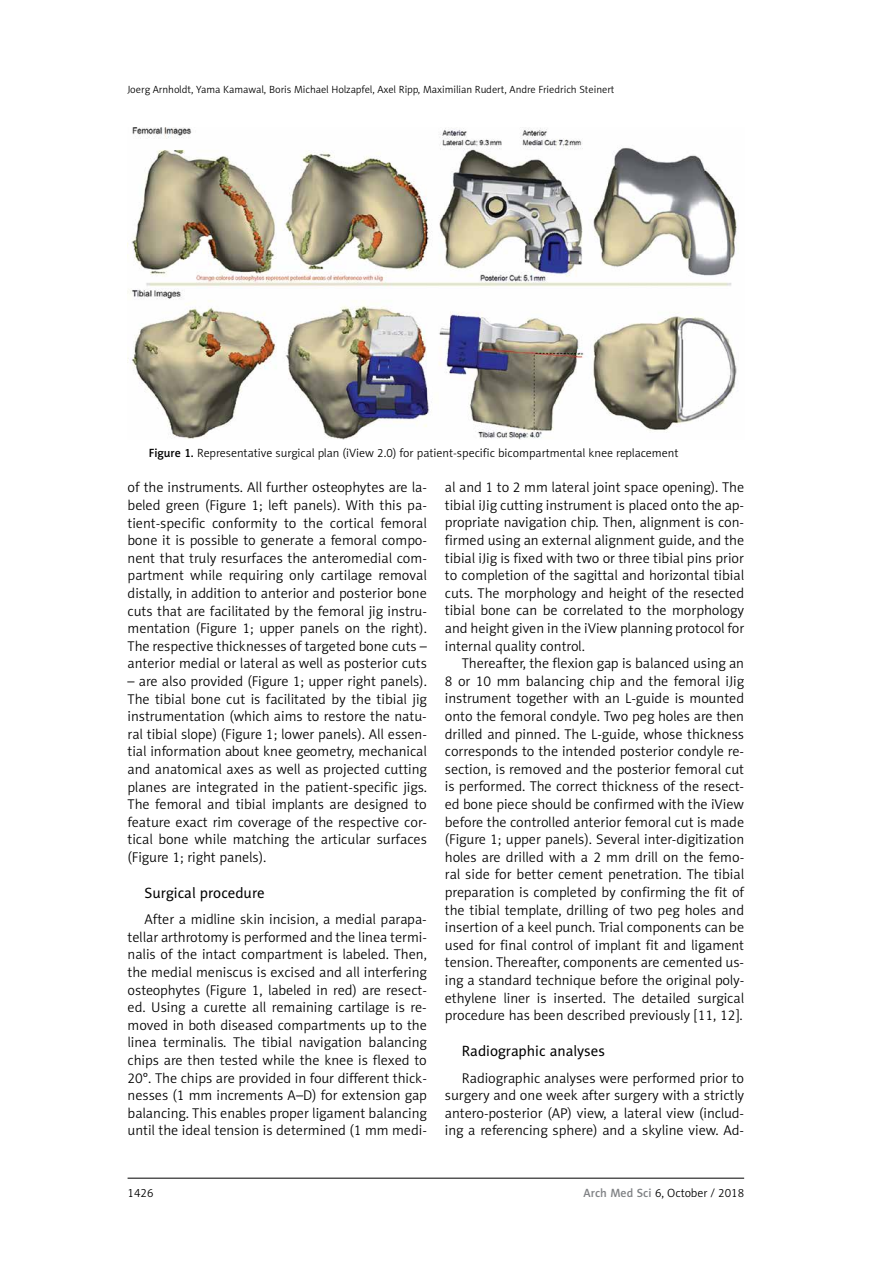
<style>
.page{position:relative;width:893px;height:1263px;background:#fff}
.page>*{position:absolute;margin:0;border:0;box-sizing:border-box;transform-origin:0 0}
.t1{font:15px "Naomi Sans EFN";color:#000}
.t2{font:14.25px/17.5px "Naomi Sans EFN Light";color:#000;text-align:justify}
.t3{font:12px "Naomi Sans EFN Light";color:#000}
.t4{font:10.5px "Naomi Sans EFN Light";color:#000}
.s1{font-family:"Naomi Sans EFN Medium"}
.s2{font-family:"Naomi Sans EFN Medium";color:#808285}
</style>
<div class="page">
<hr style="left:128px;top:1178px;width:616px;height:1px;background:#000">
<img style="left:128px;top:128px;width:609px;height:312px">
<p class="t4" style="left:128px;top:83px;width:488px">Joerg Arnholdt, Yama Kamawal, Boris Michael Holzapfel, Axel Ripp, Maximilian Rudert, Andre Friedrich Steinert</p>
<p class="t3" style="left:149px;top:446px;width:531px"><span class="s1">Figure 1.</span> Representative surgical plan (iView 2.0) for patient-specific bicompartmental knee replacement</p>
<p class="t2" style="left:128px;top:479px;width:301px">of the instruments. All further osteophytes are la&shy;beled green (Figure 1; left panels). With this pa&shy;tient-specific conformity to the cortical femoral bone it is possible to generate a femoral compo&shy;nent that truly resurfaces the anteromedial com&shy;partment while requiring only cartilage removal distally, in addition to anterior and posterior bone cuts that are facilitated by the femoral jig instru&shy;mentation (Figure 1; upper panels on the right).<br>The respective thicknesses of targeted bone cuts – anterior medial or lateral as well as posterior cuts</p>
<p class="t2" style="left:128px;top:672px;width:301px">– are also provided (Figure 1; upper right panels).<br>The tibial bone cut is facilitated by the tibial jig instrumentation (which aims to restore the natu&shy;ral tibial slope) (Figure 1; lower panels). All essen&shy;tial information about knee geometry, mechanical and anatomical axes as well as projected cutting planes are integrated in the patient-specific jigs.<br>The femoral and tibial implants are designed to feature exact rim coverage of the respective cor&shy;tical bone while matching the articular surfaces (Figure 1; right panels).</p>
<p class="t1" style="left:145px;top:884px;width:122px">Surgical procedure</p>
<p class="t2" style="left:128px;top:910px;width:301px;text-indent:17px">After a midline skin incision, a medial parapa&shy;tellar arthrotomy is performed and the linea termi&shy;nalis of the intact compartment is labeled. Then, the medial meniscus is excised and all interfering osteophytes (Figure 1, labeled in red) are resect&shy;ed. Using a curette all remaining cartilage is re&shy;moved in both diseased compartments up to the linea terminalis. The tibial navigation balancing chips are then tested while the knee is flexed to 20°. The chips are provided in four different thick&shy;nesses (1 mm increments A–D) for extension gap balancing. This enables proper ligament balancing until the ideal tension is determined (1 mm medi-</p>
<p class="t2" style="left:445px;top:479px;width:301px">al and 1 to 2 mm lateral joint space opening). The tibial iJig cutting instrument is placed onto the ap&shy;propriate navigation chip. Then, alignment is con&shy;firmed using an external alignment guide, and the tibial iJig is fixed with two or three tibial pins prior to completion of the sagittal and horizontal tibial cuts. The morphology and height of the resected tibial bone can be correlated to the morphology and height given in the iView planning protocol for internal quality control.</p>
<p class="t2" style="left:445px;top:655px;width:301px;text-indent:17px">Thereafter, the flexion gap is balanced using an 8 or 10 mm balancing chip and the femoral iJig instrument together with an L-guide is mounted onto the femoral condyle. Two peg holes are then drilled and pinned. The L-guide, whose thickness corresponds to the intended posterior condyle re&shy;section, is removed and the posterior femoral cut is performed. The correct thickness of the resect&shy;ed bone piece should be confirmed with the iView before the controlled anterior femoral cut is made (Figure 1; upper panels). Several inter-digitization holes are drilled with a 2 mm drill on the femo&shy;ral side for better cement penetration. The tibial preparation is completed by confirming the fit of the tibial template, drilling of two peg holes and insertion of a keel punch. Trial components can be used for final control of implant fit and ligament tension. Thereafter, components are cemented us&shy;ing a standard technique before the original poly&shy;ethylene liner is inserted. The detailed surgical procedure has been described previously [11, 12].</p>
<p class="t1" style="left:462px;top:1042px;width:145px">Radiographic analyses</p>
<p class="t2" style="left:445px;top:1069px;width:301px;text-indent:17px">Radiographic analyses were performed prior to surgery and one week after surgery with a strictly antero-posterior (AP) view, a lateral view (includ&shy;ing a referencing sphere) and a skyline view. Ad-</p>
<p class="t3" style="left:128px;top:1186px;width:27px">1426</p>
<p class="t3" style="left:584px;top:1186px;width:162px"><span class="s2">Arch Med Sci</span> 6, October / 2018</p>
</div>
